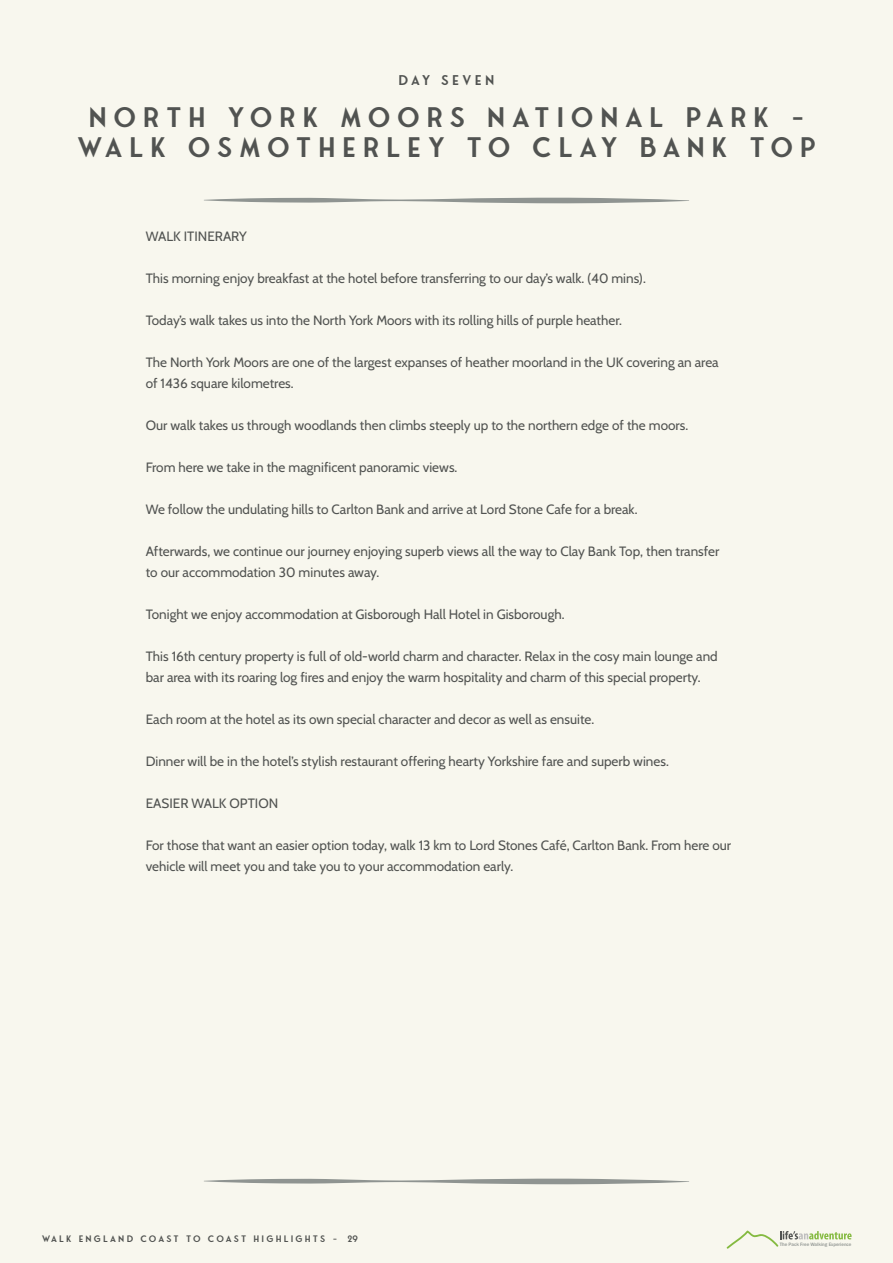
<style>
.page{position:relative;width:893px;height:1263px;background:#f8f7ee}
.page>*{position:absolute;margin:0;border:0;box-sizing:border-box;transform-origin:0 0}
.t1{font:27px/30px "Fonseca";letter-spacing:.24em;color:#515351;text-align:center}
.t2{font:13.5px/21px "Cabin";color:#515351}
.t3{font:13.5px "Fonseca";letter-spacing:.22em;color:#515351}
.t4{font:9px "Fonseca";letter-spacing:.24em;color:#515351}
.t5{font:500 4.95px "Franklin Gothic";color:#8f9491}
</style>
<div class="page">
<svg style="left:726px;top:1230px;width:126px;height:19px"></svg>
<svg style="left:204px;top:198px;width:485px;height:5px"></svg>
<svg style="left:204px;top:1178px;width:485px;height:6px"></svg>
<p class="t3" style="left:399px;top:72px;width:97px">DAY SEVEN</p>
<h1 class="t1" style="left:77px;top:103px;width:741px">NORTH YORK MOORS NATIONAL PARK -<br>WALK OSMOTHERLEY TO CLAY BANK TOP</h1>
<p class="t2" style="left:146px;top:225px;width:103px">WALK ITINERARY</p>
<p class="t2" style="left:146px;top:267px;width:502px">This morning enjoy breakfast at the hotel before transferring to our day’s walk. (40 mins).</p>
<p class="t2" style="left:146px;top:309px;width:478px">Today’s walk takes us into the North York Moors with its rolling hills of purple heather.</p>
<p class="t2" style="left:146px;top:351px;width:574px">The North York Moors are one of the largest expanses of heather moorland in the UK covering an area of 1436 square kilometres.</p>
<p class="t2" style="left:146px;top:414px;width:544px">Our walk takes us through woodlands then climbs steeply up to the northern edge of the moors.</p>
<p class="t2" style="left:146px;top:456px;width:313px">From here we take in the magnificent panoramic views.</p>
<p class="t2" style="left:146px;top:498px;width:493px">We follow the undulating hills to Carlton Bank and arrive at Lord Stone Cafe for a break.</p>
<p class="t2" style="left:146px;top:540px;width:575px">Afterwards, we continue our journey enjoying superb views all the way to Clay Bank Top, then transfer to our accommodation 30 minutes away.</p>
<p class="t2" style="left:146px;top:603px;width:420px">Tonight we enjoy accommodation at Gisborough Hall Hotel in Gisborough.</p>
<p class="t2" style="left:146px;top:645px;width:573px">This 16th century property is full of old-world charm and character. Relax in the cosy main lounge and bar area with its roaring log fires and enjoy the warm hospitality and charm of this special property.</p>
<p class="t2" style="left:146px;top:708px;width:450px">Each room at the hotel as its own special character and decor as well as ensuite.</p>
<p class="t2" style="left:146px;top:750px;width:525px">Dinner will be in the hotel’s stylish restaurant offering hearty Yorkshire fare and superb wines.</p>
<p class="t2" style="left:146px;top:792px;width:134px">EASIER WALK OPTION</p>
<p class="t2" style="left:146px;top:834px;width:587px">For those that want an easier option today, walk 13 km to Lord Stones Café, Carlton Bank. From here our vehicle will meet you and take you to your accommodation early.</p>
<p class="t4" style="left:42px;top:1233px;width:318px">WALK ENGLAND COAST TO COAST HIGHLIGHTS - 29</p>
<p class="t5" style="left:780px;top:1241px;width:73px">The Pack Free Walking Experience</p>
</div>
